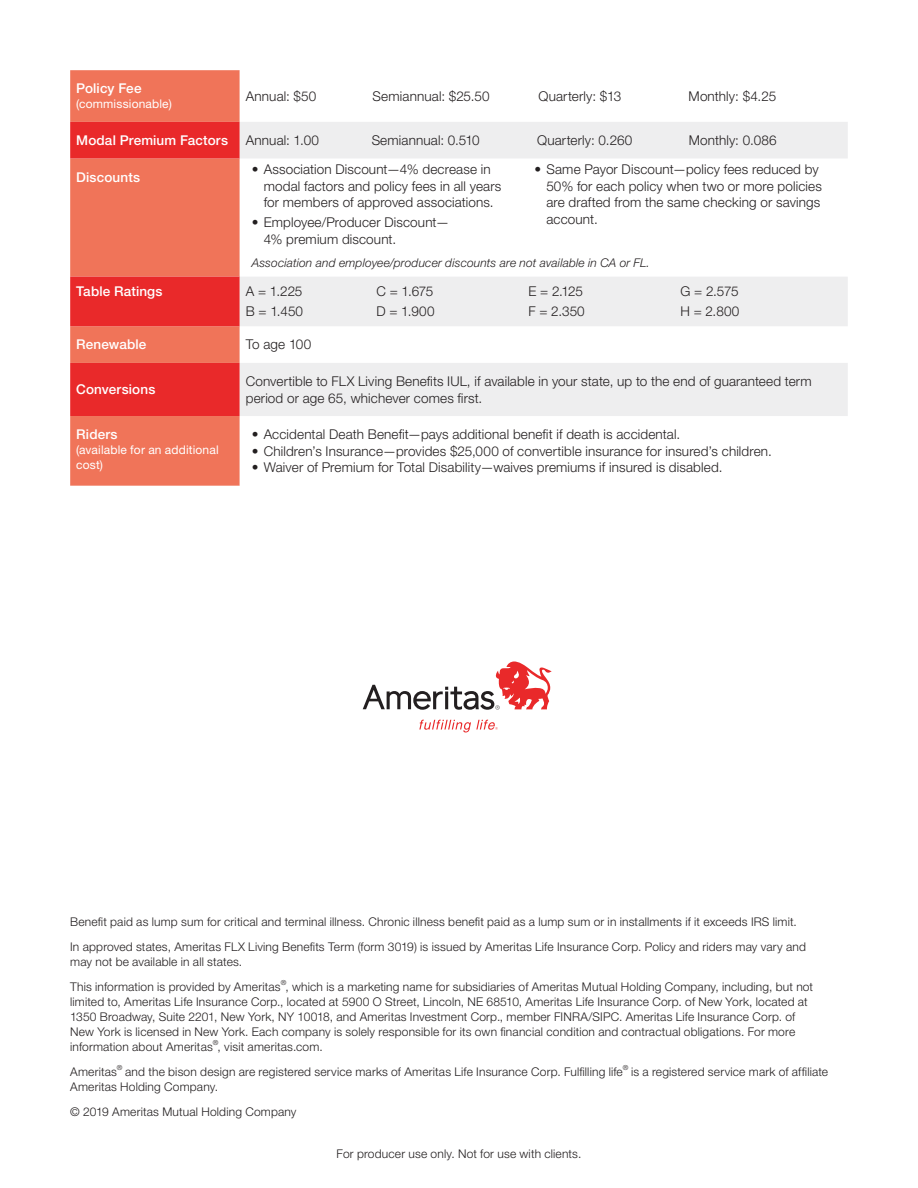
<style>
.page{position:relative;width:918px;height:1188px;background:#fff}
.page>*{position:absolute;margin:0;border:0;box-sizing:border-box;transform-origin:0 0}
.t1{font:300 13.5px/16.5px "Helvetica Neue LT Std";letter-spacing:.01em;color:#231f20}
.t2{font:500 13.5px "Helvetica Neue LT Std";letter-spacing:.01em;color:#fff}
.t3{font:300 12px/25px "Helvetica Neue LT Std";letter-spacing:.015em;color:#231f20}
.t4{font:italic 300 12px "Helvetica Neue LT Std";letter-spacing:.015em;color:#231f20}
.t5{font:12px/15px "Helvetica Neue LT Std";letter-spacing:.015em;color:#fff}
.t6{font:300 7.05px "Helvetica Neue LT Std";color:#231f20}
</style>
<div class="page">
<svg style="left:419px;top:720px;width:79px;height:12px"></svg>
<svg style="left:363px;top:662px;width:189px;height:48px"></svg>
<div style="left:70px;top:70px;width:170px;height:416px;background:#f07459"></div>
<svg style="left:70px;top:122px;width:170px;height:294px;background:#ec5143"></svg>
<svg style="left:240px;top:122px;width:608px;height:294px"></svg>
<p class="t2" style="left:76px;top:80px;width:67px">Policy Fee</p>
<p class="t5" style="left:76px;top:96px;width:97px">(commissionable)</p>
<p class="t1" style="left:246px;top:88px;width:72px">Annual: $50</p>
<p class="t1" style="left:373px;top:88px;width:119px">Semiannual: $25.50</p>
<p class="t1" style="left:538px;top:88px;width:84px">Quarterly: $13</p>
<p class="t1" style="left:689px;top:88px;width:89px">Monthly: $4.25</p>
<p class="t2" style="left:76px;top:132px;width:153px">Modal Premium Factors</p>
<p class="t1" style="left:246px;top:132px;width:75px">Annual: 1.00</p>
<p class="t1" style="left:372px;top:132px;width:110px">Semiannual: 0.510</p>
<p class="t1" style="left:537px;top:132px;width:97px">Quarterly: 0.260</p>
<p class="t1" style="left:689px;top:132px;width:89px">Monthly: 0.086</p>
<p class="t2" style="left:76px;top:169px;width:65px">Discounts</p>
<p class="t1" style="left:264px;top:161px;width:239px;text-indent:-12px">• Association Discount—4% decrease in modal factors and policy fees in all years for members of approved associations.</p>
<p class="t1" style="left:264px;top:214px;width:187px;text-indent:-12px">• Employee/Producer Discount—<br>4% premium discount.</p>
<p class="t1" style="left:546px;top:161px;width:277px;text-indent:-12px">• Same Payor Discount—policy fees reduced by 50% for each policy when two or more policies are drafted from the same checking or savings account.</p>
<p class="t4" style="left:252px;top:256px;width:400px">Association and employee/producer discounts are not available in CA or FL.</p>
<p class="t2" style="left:76px;top:283px;width:88px">Table Ratings</p>
<p class="t1" style="left:246px;top:281px;width:59px;line-height:20px">A = 1.225<br>B = 1.450</p>
<p class="t1" style="left:376px;top:281px;width:60px;line-height:20px">C = 1.675<br>D = 1.900</p>
<p class="t1" style="left:528px;top:281px;width:58px;line-height:20px">E = 2.125<br>F = 2.350</p>
<p class="t1" style="left:680px;top:281px;width:60px;line-height:20px">G = 2.575<br>H = 2.800</p>
<p class="t2" style="left:76px;top:337px;width:72px">Renewable</p>
<p class="t1" style="left:246px;top:336px;width:67px">To age 100</p>
<p class="t2" style="left:76px;top:381px;width:81px">Conversions</p>
<p class="t1" style="left:246px;top:373px;width:567px">Convertible to FLX Living Benefits IUL, if available in your state, up to the end of guaranteed term period or age 65, whichever comes first.</p>
<p class="t2" style="left:76px;top:426px;width:43px">Riders</p>
<p class="t5" style="left:76px;top:442px;width:144px">(available for an additional cost)</p>
<p class="t1" style="left:252px;top:426px;width:430px">• Accidental Death Benefit—pays additional benefit if death is accidental.</p>
<p class="t1" style="left:252px;top:442px;width:522px">• Children’s Insurance—provides $25,000 of convertible insurance for insured’s children.</p>
<p class="t1" style="left:252px;top:459px;width:472px">• Waiver of Premium for Total Disability—waives premiums if insured is disabled.</p>
<p class="t3" style="left:70px;top:909px;width:737px">Benefit paid as lump sum for critical and terminal illness. Chronic illness benefit paid as a lump sum or in installments if it exceeds IRS limit.<br>In approved states, Ameritas FLX Living Benefits Term (form 3019) is issued by Ameritas Life Insurance Corp. Policy and riders may vary and</p>
<p class="t3" style="left:70px;top:949px;width:744px">may not be available in all states.<br>This information is provided by Ameritas , which is a marketing name for subsidiaries of Ameritas Mutual Holding Company, including, but not</p>
<p class="t6" style="left:281px;top:978px;width:7px">®</p>
<p class="t3" style="left:70px;top:994px;width:739px;line-height:15px">limited to, Ameritas Life Insurance Corp., located at 5900 O Street, Lincoln, NE 68510, Ameritas Life Insurance Corp. of New York, located at 1350 Broadway, Suite 2201, New York, NY 10018, and Ameritas Investment Corp., member FINRA/SIPC. Ameritas Life Insurance Corp. of New York is licensed in New York. Each company is solely responsible for its own financial condition and contractual obligations. For more information about Ameritas , visit ameritas.com.</p>
<p class="t6" style="left:213px;top:1038px;width:7px">®</p>
<p class="t6" style="left:117px;top:1063px;width:7px">®</p>
<p class="t3" style="left:125px;top:1059px;width:499px">and the bison design are registered service marks of Ameritas Life Insurance Corp. Fulfilling life</p>
<p class="t6" style="left:623px;top:1063px;width:7px">®</p>
<p class="t3" style="left:631px;top:1059px;width:199px">is a registered service mark of affiliate</p>
<p class="t3" style="left:70px;top:1059px;width:48px">Ameritas</p>
<p class="t3" style="left:70px;top:1074px;width:228px">Ameritas Holding Company.<br>© 2019 Ameritas Mutual Holding Company</p>
<p class="t3" style="left:337px;top:1141px;width:246px">For producer use only. Not for use with clients.</p>
</div>
